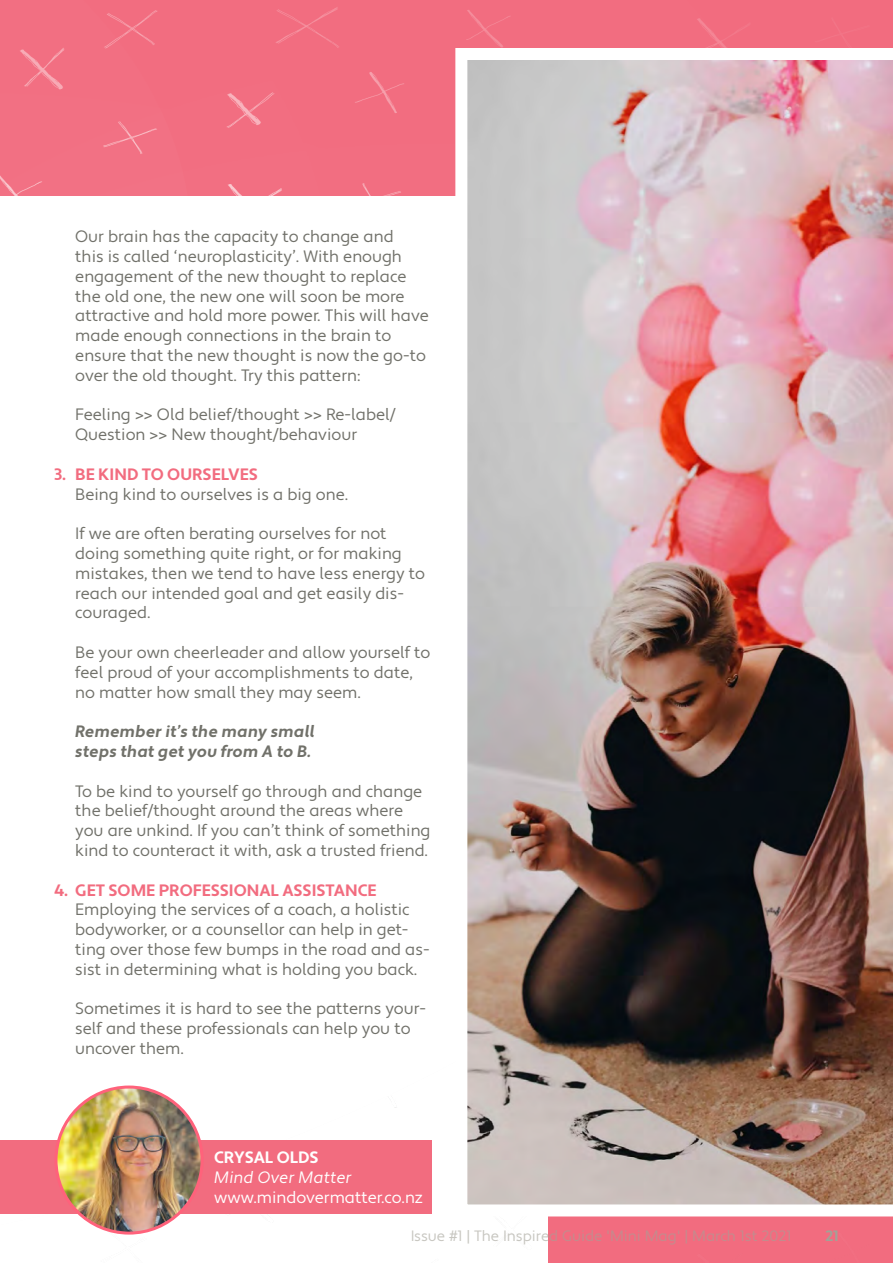
<style>
.page{position:relative;width:893px;height:1263px;background:#fff}
.page>*{position:absolute;margin:0;border:0;box-sizing:border-box;transform-origin:0 0}
.t1{font:16.5px/19.8px "Apertura";color:#71716a}
.t2{font:700 16.5px "Apertura";color:#f26c7f}
.t3{font:16.5px/19.8px "Apertura Bold Obliq";color:#71716a}
.t4{font:16.5px "Apertura";color:#fff}
.t5{font:16.5px "Apertura Obliq";color:#fff}
.t6{font:700 16.5px "Apertura";color:#fff}
.t7{font:15px "Apertura";color:#a3a197}
.t8{font:700 15px "Apertura";color:#a3a197}
</style>
<div class="page">
<img style="left:0;top:0;width:893px;height:1263px">
<div style="left:0;top:1140px;width:432px;height:74px;background:#f26c7f"></div>
<img style="left:56px;top:1087px;width:146px;height:146px;border-radius:73px">
<div style="left:55px;top:1085px;width:149px;height:149px;border:3px solid #ff627b;border-radius:50%"></div>
<img style="left:455px;top:48px;width:438px;height:1168px">
<p class="t1" style="left:75px;top:227px;width:355px">Our brain has the capacity to change and<br>this is called ‘neuroplasticity’. With enough engagement of the new thought to replace the old one, the new one will soon be more attractive and hold more power. This will have made enough connections in the brain to ensure that the new thought is now the go-to over the old thought. Try this pattern:</p>
<p class="t1" style="left:75px;top:405px;width:322px">Feeling &gt;&gt; Old belief/thought &gt;&gt; Re-label/<br>Question &gt;&gt; New thought/behaviour</p>
<p class="t2" style="left:54px;top:464px;width:205px">3. BE KIND TO OURSELVES</p>
<p class="t1" style="left:75px;top:485px;width:275px">Being kind to ourselves is a big one.</p>
<p class="t1" style="left:75px;top:524px;width:351px">If we are often berating ourselves for not doing something quite right, or for making mistakes, then we tend to have less energy to reach our intended goal and get easily dis&shy;couraged.</p>
<p class="t1" style="left:75px;top:643px;width:357px">Be your own cheerleader and allow yourself to feel proud of your accomplishments to date, no matter how small they may seem.</p>
<p class="t3" style="left:75px;top:722px;width:241px">Remember it’s the many small steps that get you from A to B.</p>
<p class="t1" style="left:75px;top:782px;width:357px">To be kind to yourself go through and change the belief/thought around the areas where you are unkind. If you can’t think of something kind to counteract it with, ask a trusted friend.</p>
<p class="t2" style="left:54px;top:880px;width:324px">4. GET SOME PROFESSIONAL ASSISTANCE</p>
<p class="t1" style="left:75px;top:900px;width:356px">Employing the services of a coach, a holistic bodyworker, or a counsellor can help in get&shy;ting over those few bumps in the road and as&shy;sist in determining what is holding you back.</p>
<p class="t1" style="left:75px;top:999px;width:352px">Sometimes it is hard to see the patterns your&shy;self and these professionals can help you to uncover them.</p>
<p class="t6" style="left:214px;top:1147px;width:106px">CRYSAL OLDS</p>
<p class="t5" style="left:214px;top:1167px;width:139px">Mind Over Matter</p>
<p class="t4" style="left:214px;top:1187px;width:210px">www.mindovermatter.co.nz</p>
<p class="t7" style="left:410px;top:1227px;width:382px">Issue #1 | The Inspired Guide 'Mini Mag' | March 1st 2021</p>
<p class="t8" style="left:825px;top:1227px;width:15px">21</p>
</div>
